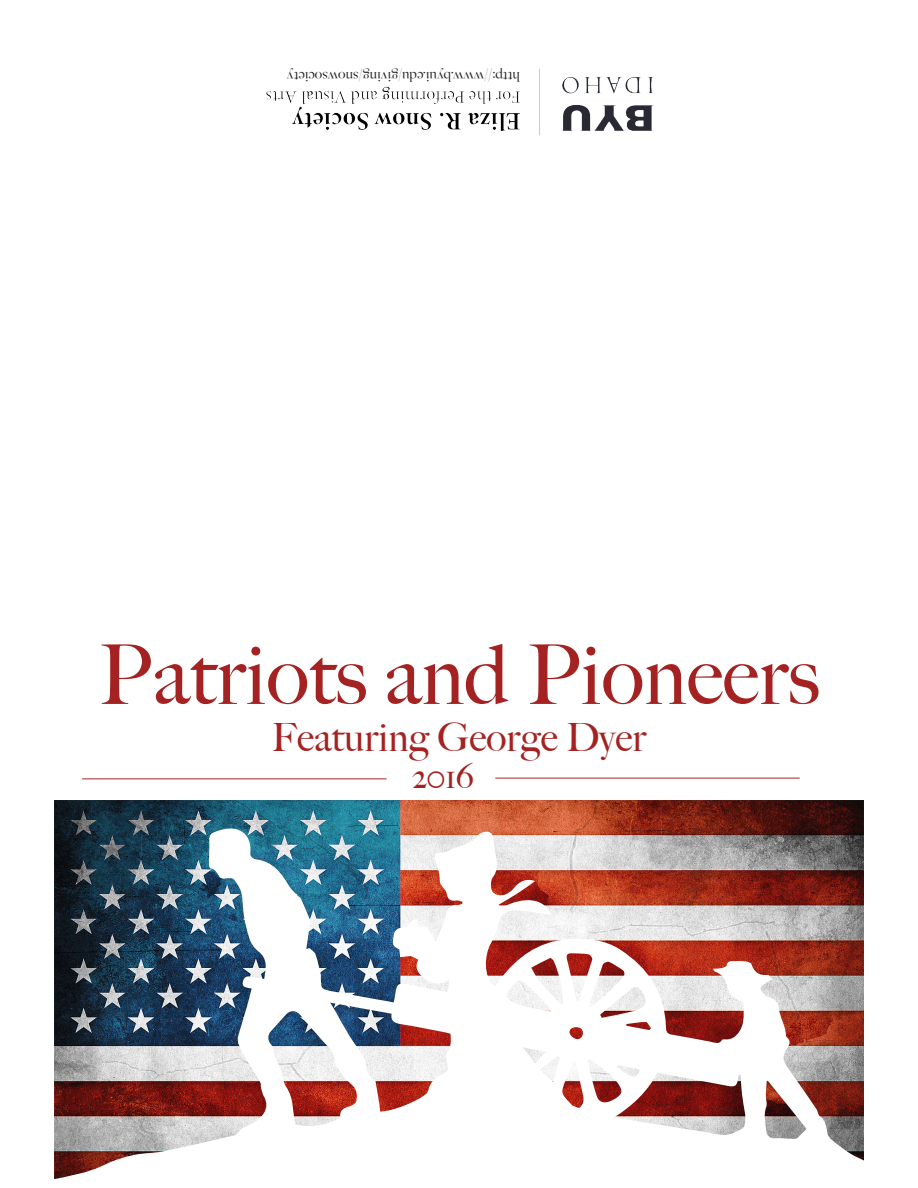
<style>
.page{position:relative;width:918px;height:1188px;background:#fff}
.page>*{position:absolute;margin:0;border:0;box-sizing:border-box;transform-origin:0 0}
.t1{font:500 82.5px "Big Caslon";color:#a42322}
.t2{font:500 39px "Big Caslon";color:#a42322}
.t3{font:500 34.5px "Big Caslon";color:#a42322}
.t4{font:15px "Freight Big Pro";letter-spacing:.02em;color:#231f20}
</style>
<div class="page">
<img style="left:54px;top:801px;width:810px;height:24px">
<img style="left:54px;top:825px;width:810px;height:355px">
<img style="left:266px;top:68px;width:388px;height:68px">
<hr style="left:82px;top:779px;width:305px;height:1px;background:#a42322">
<hr style="left:495px;top:778px;width:305px;height:1px;background:#a42322">
<p class="t4" style="left:520px;top:87px;width:235px;rotate:-180deg">http://www.byui.edu/giving/snowsociety</p>
<p class="t1" style="left:98px;top:607px;width:723px">Patriots and Pioneers</p>
<p class="t2" style="left:272px;top:705px;width:376px">Featuring George Dyer</p>
<p class="t3" style="left:412px;top:747px;width:63px">2016</p>
</div>
